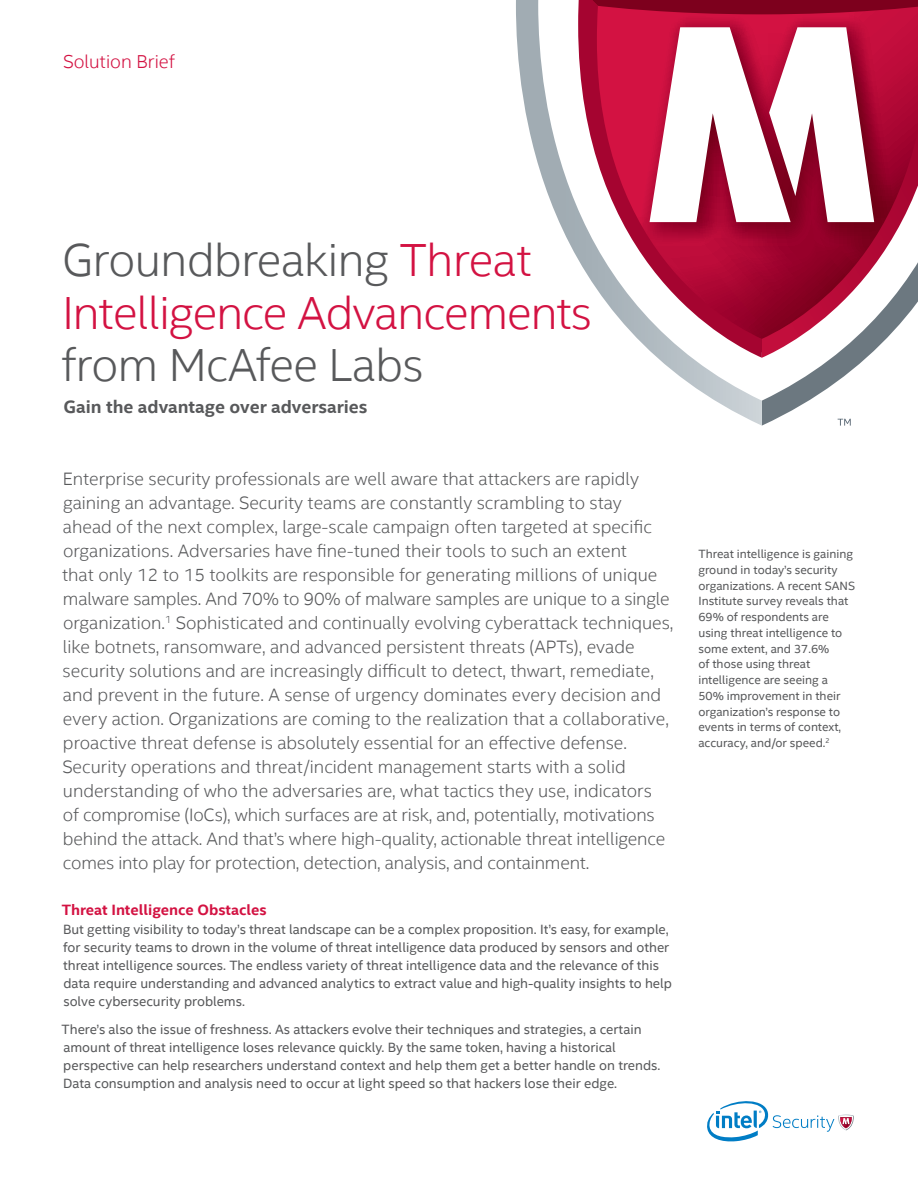
<style>
.page{position:relative;width:918px;height:1188px;background:#fff}
.page>*{position:absolute;margin:0;border:0;box-sizing:border-box;transform-origin:0 0}
.t1{font:300 46.5px/52.5px "Intel Clear";letter-spacing:-.02em;color:#d31242}
.t2{font:300 46.5px "Intel Clear";letter-spacing:-.01em;color:#58595b}
.t3{font:300 18.75px "Intel Clear";color:#d31242}
.t4{font:300 18px/24px "Intel Clear";color:#58595b}
.t5{font:700 18px "Intel Clear";color:#58595b}
.t6{font:700 15px "Intel Clear";color:#d31242}
.t7{font:13.5px/18px "Intel Clear";color:#58595b}
.t8{font:12px/15.8px "Intel Clear";color:#58595b}
.s1{color:#58595b}
</style>
<div class="page">
<svg style="left:707px;top:1101px;width:147px;height:40px"></svg>
<svg style="left:762px;top:358px;width:104px;height:68px"></svg>
<svg style="left:516px;top:0;width:246px;height:426px"></svg>
<svg style="left:578px;top:0;width:184px;height:358px"></svg>
<svg style="left:579px;top:0;width:183px;height:14px;background:#8e0324"></svg>
<svg style="left:762px;top:0;width:156px;height:358px"></svg>
<svg style="left:650px;top:27px;width:224px;height:195px"></svg>
<p class="t3" style="left:63px;top:51px;width:113px">Solution Brief</p>
<h1 class="t1" style="left:62px;top:234px;width:531px"><span class="s1">Groundbreaking</span> Threat<br>Intelligence Advancements</h1>
<h1 class="t2" style="left:61px;top:337px;width:364px">from McAfee Labs</h1>
<p class="t5" style="left:64px;top:395px;width:306px">Gain the advantage over adversaries</p>
<p class="t4" style="left:62px;top:467px;width:613px">Enterprise security professionals are well aware that attackers are rapidly gaining an advantage. Security teams are constantly scrambling to stay ahead of the next complex, large-scale campaign often targeted at specific organizations. Adversaries have fine-tuned their tools to such an extent<br>that only 12 to 15 toolkits are responsible for generating millions of unique malware samples. And 70% to 90% of malware samples are unique to a single organization.<sup>1</sup> Sophisticated and continually evolving cyberattack techniques, like botnets, ransomware, and advanced persistent threats (APTs), evade security solutions and are increasingly difficult to detect, thwart, remediate, and prevent in the future. A sense of urgency dominates every decision and every action. Organizations are coming to the realization that a collaborative, proactive threat defense is absolutely essential for an effective defense.<br>Security operations and threat/incident management starts with a solid understanding of who the adversaries are, what tactics they use, indicators<br>of compromise (IoCs), which surfaces are at risk, and, potentially, motivations behind the attack. And that’s where high-quality, actionable threat intelligence comes into play for protection, detection, analysis, and containment.</p>
<p class="t6" style="left:62px;top:901px;width:206px">Threat Intelligence Obstacles</p>
<p class="t7" style="left:63px;top:920px;width:610px">But getting visibility to today’s threat landscape can be a complex proposition. It’s easy, for example, for security teams to drown in the volume of threat intelligence data produced by sensors and other threat intelligence sources. The endless variety of threat intelligence data and the relevance of this data require understanding and advanced analytics to extract value and high-quality insights to help solve cybersecurity problems.</p>
<p class="t7" style="left:62px;top:1021px;width:600px">There’s also the issue of freshness. As attackers evolve their techniques and strategies, a certain amount of threat intelligence loses relevance quickly. By the same token, having a historical perspective can help researchers understand context and help them get a better handle on trends.<br>Data consumption and analysis need to occur at light speed so that hackers lose their edge.</p>
<p class="t8" style="left:698px;top:546px;width:158px">Threat intelligence is gaining ground in today’s security organizations. A recent SANS<br>Institute survey reveals that<br>69% of respondents are using threat intelligence to some extent, and 37.6%<br>of those using threat intelligence are seeing a<br>50% improvement in their organization’s response to events in terms of context, accuracy, and/or speed.<sup>2</sup></p>
</div>
